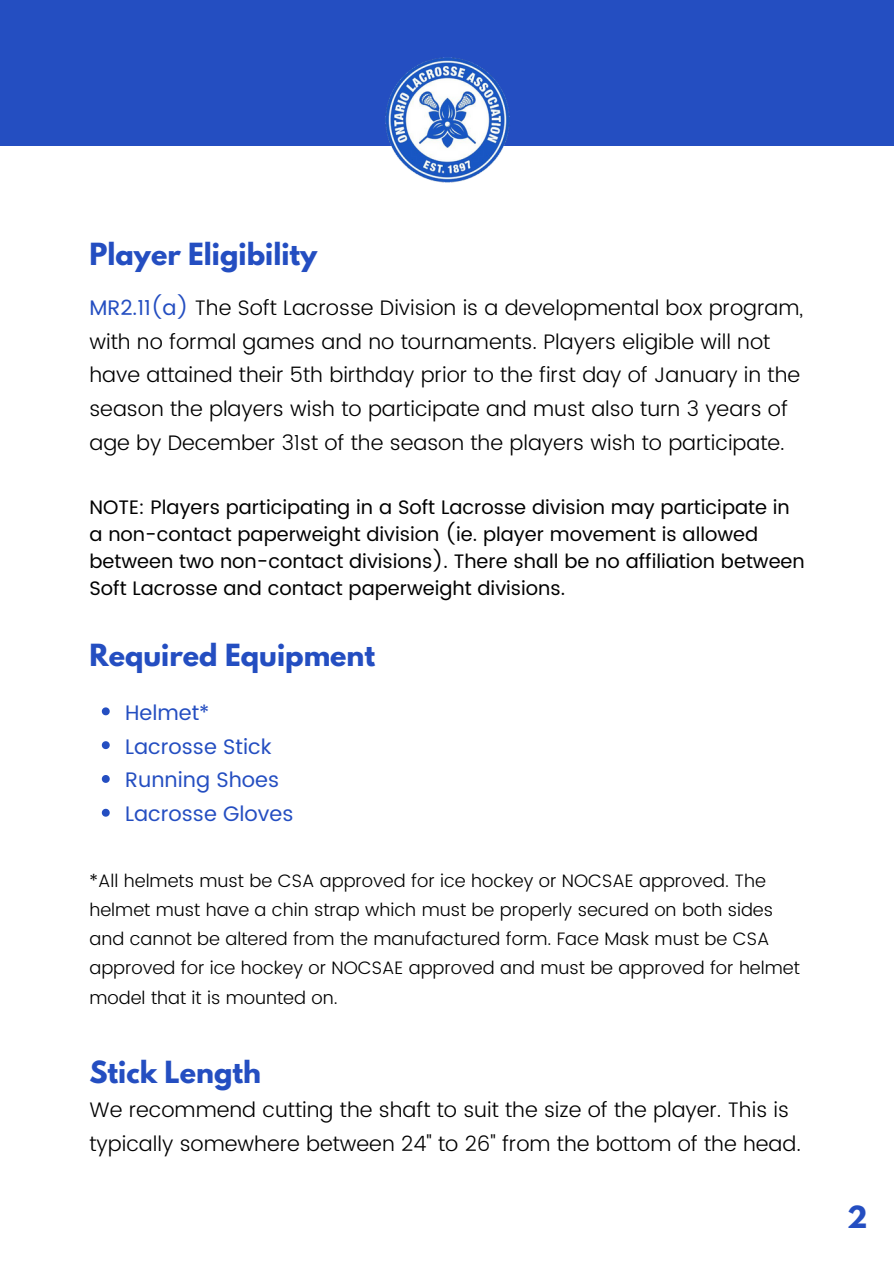
<style>
.page{position:relative;width:894px;height:1264px;background:#fff}
.page>*{position:absolute;margin:0;border:0;box-sizing:border-box;transform-origin:0 0}
.t1{font:700 27px "League Spartan";color:#244ec1}
.t2{font:300 21px/33.8px "Poppins";color:#000}
.t3{font:21px "Poppins";color:#244ec1}
.t4{font:19.5px/27px "Poppins";color:#000}
.t5{font:300 18px/29.2px "Poppins";color:#000}
.s1{font-weight:400;color:#244ec1}
</style>
<div class="page">
<div style="left:0;top:0;width:893px;height:145px;background:#244ec1"></div>
<img style="left:383px;top:57px;width:128px;height:126px">
<svg style="left:102px;top:707px;width:8px;height:8px"></svg>
<svg style="left:102px;top:741px;width:8px;height:8px"></svg>
<svg style="left:102px;top:775px;width:8px;height:8px"></svg>
<svg style="left:102px;top:808px;width:8px;height:8px"></svg>
<p class="t1" style="left:89px;top:240px;width:229px">Player Eligibility</p>
<p class="t2" style="left:89px;top:290px;width:715px"><span class="s1">MR2.11(a)</span> The Soft Lacrosse Division is a developmental box program, with no formal games and no tournaments. Players eligible will not have attained their 5th birthday prior to the first day of January in the season the players wish to participate and must also turn 3 years of age by December 31st of the season the players wish to participate.</p>
<p class="t4" style="left:89px;top:494px;width:716px">NOTE: Players participating in a Soft Lacrosse division may participate in a non-contact paperweight division (ie. player movement is allowed between two non-contact divisions). There shall be no affiliation between Soft Lacrosse and contact paperweight divisions.</p>
<p class="t1" style="left:89px;top:642px;width:287px">Required Equipment</p>
<p class="t3" style="left:125px;top:700px;width:86px">Helmet*</p>
<p class="t3" style="left:125px;top:734px;width:148px">Lacrosse Stick</p>
<p class="t3" style="left:125px;top:767px;width:155px">Running Shoes</p>
<p class="t3" style="left:125px;top:801px;width:170px">Lacrosse Gloves</p>
<p class="t5" style="left:89px;top:865px;width:711px">*All helmets must be CSA approved for ice hockey or NOCSAE approved. The helmet must have a chin strap which must be properly secured on both sides and cannot be altered from the manufactured form. Face Mask must be CSA approved for ice hockey or NOCSAE approved and must be approved for helmet model that it is mounted on.</p>
<p class="t1" style="left:89px;top:1058px;width:173px">Stick Length</p>
<p class="t2" style="left:89px;top:1093px;width:713px">We recommend cutting the shaft to suit the size of the player. This is typically somewhere between 24" to 26" from the bottom of the head.</p>
<p class="t1" style="left:847px;top:1203px;width:22px">2</p>
</div>
